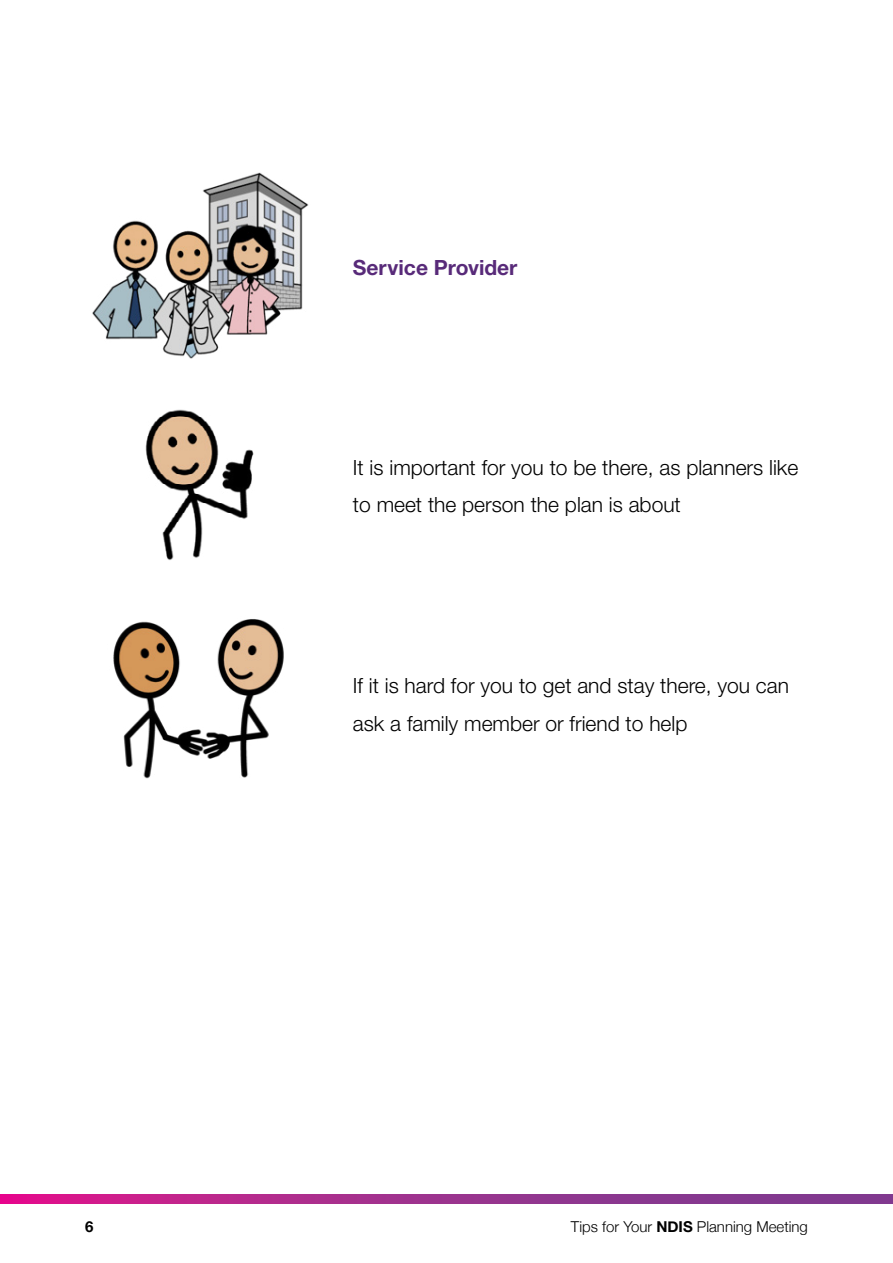
<style>
.page{position:relative;width:893px;height:1263px;background:#fff}
.page>*{position:absolute;margin:0;border:0;box-sizing:border-box;transform-origin:0 0}
.Body{font:300 21px/37.5px "Helvetica Neue CE";color:#000}
.Body-2{font:700 21px "Helvetica Neue CE";color:#582a79}
.t1{font:300 15px "Helvetica Neue";color:#000}
.t2{font:700 15px "Helvetica Neue";color:#000}
.s1{font-weight:700}
</style>
<div class="page">
<svg style="left:0;top:1195px;width:893px;height:8px;background:#a32e8d"></svg>
<img style="left:92px;top:172px;width:217px;height:187px">
<img style="left:145px;top:409px;width:109px;height:151px">
<img style="left:113px;top:619px;width:171px;height:160px">
<p class="Body-2" style="left:353px;top:255px;width:166px">Service Provider</p>
<p class="Body" style="left:353px;top:448px;width:447px">It is important for you to be there, as planners like to meet the person the plan is about</p>
<p class="Body" style="left:353px;top:667px;width:438px">If it is hard for you to get and stay there, you can ask a family member or friend to help</p>
<p class="t2" style="left:85px;top:1215px;width:10px">6</p>
<p class="t1" style="left:571px;top:1214px;width:239px">Tips for Your <span class="s1">NDIS</span> Planning Meeting</p>
</div>
